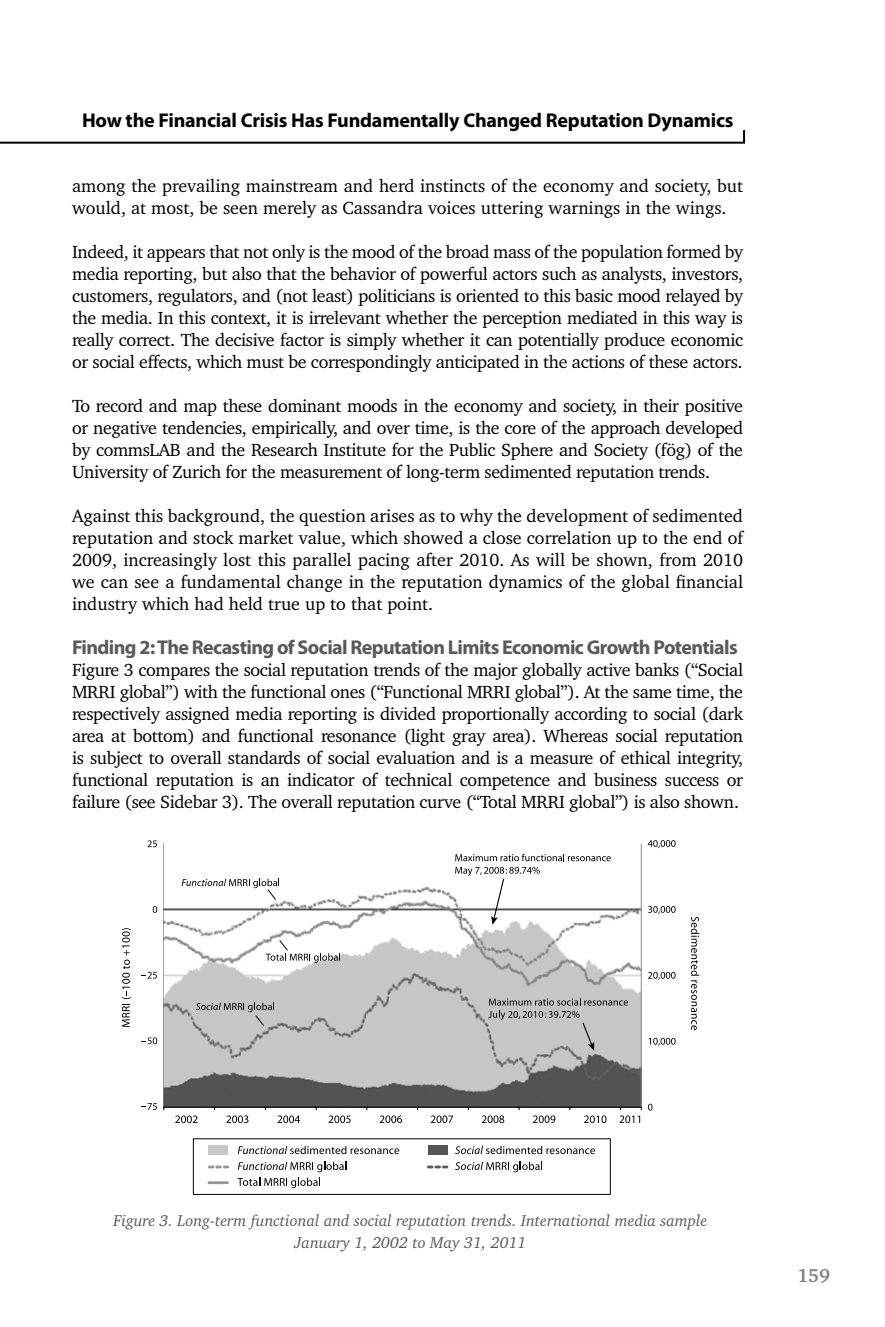
<style>
.page{position:relative;width:885px;height:1327px;background:#fff}
.page>*{position:absolute;margin:0;border:0;box-sizing:border-box;transform-origin:0 0}
.t1{font:700 20px "Myriad Pro";letter-spacing:-.03em;color:#58595b}
.t2{font:700 20px "Myriad Pro";letter-spacing:-.01em;color:#000}
.t3{font:700 19px "Charter IT Cby BT";color:#808285}
.t4{font:18px/22px "Charter IT Cby BT";color:#000;text-align:justify}
.t5{font:italic 16px/22px "Charter IT Cby BT";color:#58595b;text-align:center}
</style>
<div class="page">
<svg style="left:0;top:130px;width:746px;height:14px"></svg>
<img style="left:163px;top:843px;width:477px;height:264px">
<svg style="left:647px;top:840px;width:28px;height:8px"></svg>
<svg style="left:648px;top:906px;width:27px;height:8px"></svg>
<svg style="left:648px;top:972px;width:27px;height:8px"></svg>
<svg style="left:648px;top:1038px;width:27px;height:8px"></svg>
<svg style="left:648px;top:1103px;width:4px;height:7px"></svg>
<svg style="left:691px;top:917px;width:8px;height:113px"></svg>
<svg style="left:122px;top:928px;width:9px;height:99px"></svg>
<svg style="left:147px;top:840px;width:10px;height:7px"></svg>
<svg style="left:153px;top:906px;width:4px;height:7px"></svg>
<svg style="left:141px;top:971px;width:16px;height:7px"></svg>
<svg style="left:141px;top:1037px;width:16px;height:7px"></svg>
<svg style="left:141px;top:1103px;width:16px;height:7px"></svg>
<svg style="left:175px;top:1115px;width:22px;height:8px"></svg>
<svg style="left:226px;top:1115px;width:22px;height:8px"></svg>
<svg style="left:277px;top:1115px;width:23px;height:8px"></svg>
<svg style="left:328px;top:1115px;width:22px;height:8px"></svg>
<svg style="left:379px;top:1115px;width:23px;height:8px"></svg>
<svg style="left:431px;top:1115px;width:22px;height:8px"></svg>
<svg style="left:482px;top:1115px;width:22px;height:8px"></svg>
<svg style="left:533px;top:1115px;width:22px;height:8px"></svg>
<svg style="left:584px;top:1115px;width:18px;height:8px"></svg>
<svg style="left:601px;top:1115px;width:5px;height:8px"></svg>
<hr style="left:164px;top:1106px;width:477px;height:1px;background:#000">
<svg style="left:619px;top:1107px;width:23px;height:16px"></svg>
<hr style="left:640px;top:843px;width:1px;height:264px;background:#8a8c8e">
<svg style="left:455px;top:854px;width:155px;height:7px"></svg>
<svg style="left:455px;top:867px;width:84px;height:58px"></svg>
<svg style="left:488px;top:998px;width:140px;height:52px;background:#b6b7b9"></svg>
<svg style="left:238px;top:1146px;width:161px;height:8px"></svg>
<svg style="left:237px;top:1162px;width:109px;height:26px"></svg>
<svg style="left:209px;top:1165px;width:19px;height:3px"></svg>
<div style="left:208px;top:1145px;width:20px;height:10px;background:#c7c8ca"></div>
<svg style="left:455px;top:1146px;width:140px;height:8px"></svg>
<svg style="left:455px;top:1162px;width:87px;height:10px"></svg>
<div style="left:427px;top:1145px;width:20px;height:10px;background:#545456"></div>
<hr style="left:209px;top:1181px;width:18px;height:3px;background:#939598">
<svg style="left:428px;top:1165px;width:19px;height:3px"></svg>
<svg style="left:182px;top:878px;width:158px;height:148px"></svg>
<p class="t2" style="left:82px;top:107px;width:653px">How the Financial Crisis Has Fundamentally Changed Reputation Dynamics</p>
<p class="t4" style="left:72px;top:175px;width:672px">among the prevailing mainstream and herd instincts of the economy and society, but would, at most, be seen merely as Cassandra voices uttering warnings in the wings.</p>
<p class="t4" style="left:72px;top:241px;width:672px">Indeed, it appears that not only is the mood of the broad mass of the population formed by media reporting, but also that the behavior of powerful actors such as analysts, investors, customers, regulators, and (not least) politicians is oriented to this basic mood relayed by the media. In this context, it is irrelevant whether the perception mediated in this way is really correct. The decisive factor is simply whether it can potentially produce economic or social effects, which must be correspondingly anticipated in the actions of these actors.</p>
<p class="t4" style="left:72px;top:394px;width:672px">To record and map these dominant moods in the economy and society, in their positive or negative tendencies, empirically, and over time, is the core of the approach developed by commsLAB and the Research Institute for the Public Sphere and Society (fög) of the University of Zurich for the measurement of long-term sedimented reputation trends.</p>
<p class="t4" style="left:72px;top:504px;width:672px">Against this background, the question arises as to why the development of sedimented reputation and stock market value, which showed a close correlation up to the end of 2009, increasingly lost this parallel pacing after 2010. As will be shown, from 2010 we can see a fundamental change in the reputation dynamics of the global financial industry which had held true up to that point.</p>
<p class="t1" style="left:72px;top:634px;width:667px">Finding 2: The Recasting of Social Reputation Limits Economic Growth Potentials</p>
<p class="t4" style="left:72px;top:659px;width:672px">Figure 3 compares the social reputation trends of the major globally active banks (“Social MRRI global”) with the functional ones (“Functional MRRI global”). At the same time, the respectively assigned media reporting is divided proportionally according to social (dark area at bottom) and functional resonance (light gray area). Whereas social reputation is subject to overall standards of social evaluation and is a measure of ethical integrity, functional reputation is an indicator of technical competence and business success or failure (see Sidebar 3). The overall reputation curve (“Total MRRI global”) is also shown.</p>
<p class="t5" style="left:114px;top:1209px;width:595px">Figure 3. Long-term functional and social reputation trends. International media sample<br>January 1, 2002 to May 31, 2011</p>
<p class="t3" style="left:796px;top:1263px;width:35px">159</p>
</div>
